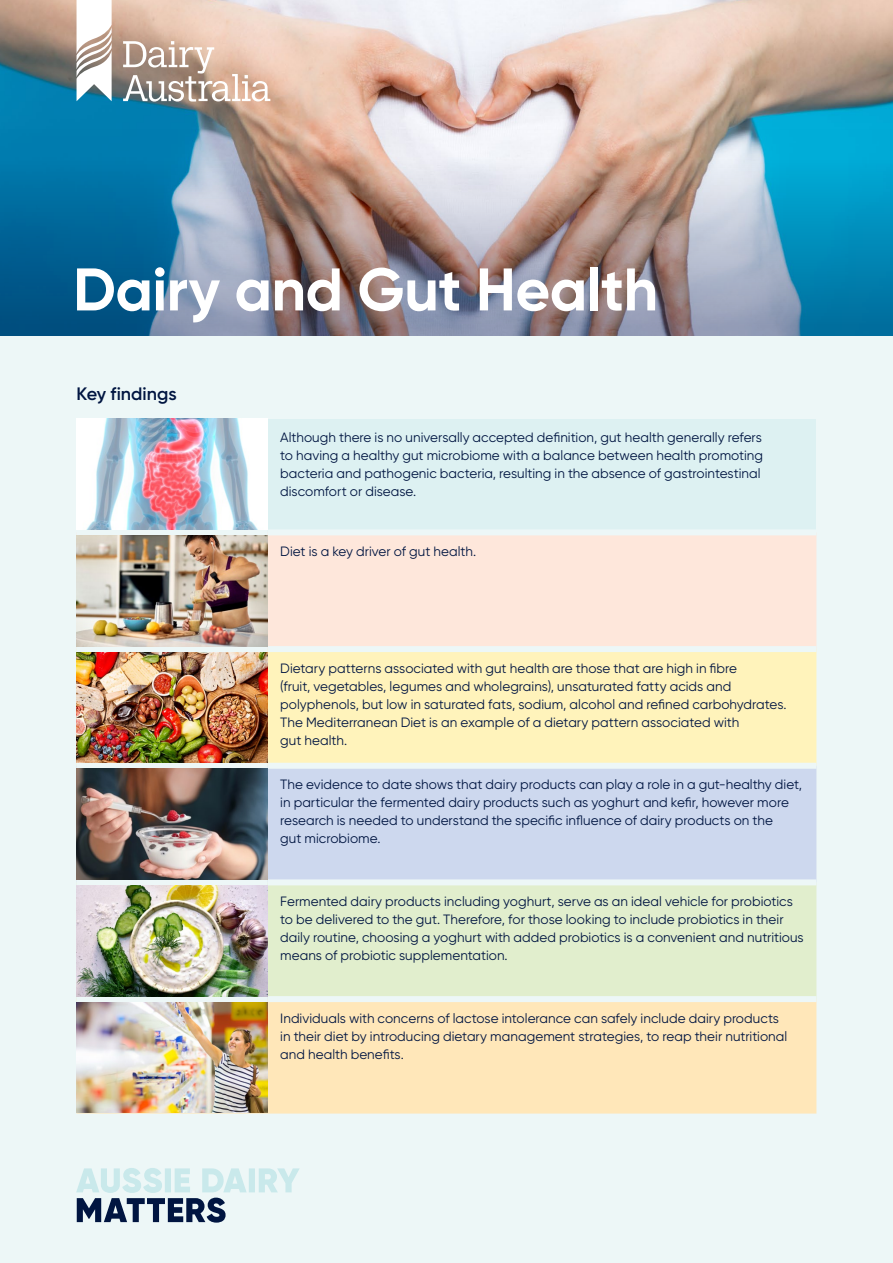
<style>
.page{position:relative;width:893px;height:1263px;background:#edf7f7}
.page>*{position:absolute;margin:0;border:0;box-sizing:border-box;transform-origin:0 0}
.t1{font:700 60px "Gilroy";letter-spacing:-.01em;color:#fff}
.t2{font:600 18px "Gilroy";color:#001541}
.t3{font:13.5px/18px "Gilroy";letter-spacing:.005em;color:#001541}
</style>
<div class="page">
<img style="left:0;top:0;width:893px;height:130px">
<img style="left:0;top:130px;width:893px;height:206px">
<div style="left:267px;top:419px;width:549px;height:113px;background:#ddf1f2"></div>
<div style="left:267px;top:535px;width:549px;height:111px;background:#fee7db"></div>
<div style="left:267px;top:652px;width:549px;height:111px;background:#fff3bb"></div>
<div style="left:267px;top:769px;width:549px;height:110px;background:#cdd8ee"></div>
<div style="left:267px;top:885px;width:549px;height:111px;background:#e1eecd"></div>
<div style="left:267px;top:1002px;width:549px;height:111px;background:#ffe7b9"></div>
<div style="left:267px;top:529px;width:549px;height:6px;background:#edf7f7"></div>
<img style="left:77px;top:419px;width:190px;height:110px">
<img style="left:77px;top:535px;width:190px;height:111px">
<img style="left:77px;top:652px;width:190px;height:111px">
<img style="left:77px;top:769px;width:190px;height:110px">
<img style="left:77px;top:885px;width:190px;height:111px">
<img style="left:77px;top:1002px;width:190px;height:111px">
<svg style="left:76px;top:1168px;width:224px;height:54px"></svg>
<svg style="left:123px;top:41px;width:147px;height:61px"></svg>
<svg style="left:77px;top:0;width:35px;height:101px"></svg>
<h1 class="t1" style="left:73px;top:252px;width:586px">Dairy and Gut Health</h1>
<h2 class="t2" style="left:77px;top:382px;width:102px">Key findings</h2>
<p class="t3" style="left:280px;top:428px;width:484px">Although there is no universally accepted definition, gut health generally refers to having a healthy gut microbiome with a balance between health promoting bacteria and pathogenic bacteria, resulting in the absence of gastrointestinal discomfort or disease.</p>
<p class="t3" style="left:280px;top:542px;width:197px">Diet is a key driver of gut health.</p>
<p class="t3" style="left:280px;top:659px;width:508px">Dietary patterns associated with gut health are those that are high in fibre<br>(fruit, vegetables, legumes and wholegrains), unsaturated fatty acids and polyphenols, but low in saturated fats, sodium, alcohol and refined carbohydrates.<br>The Mediterranean Diet is an example of a dietary pattern associated with<br>gut health.</p>
<p class="t3" style="left:280px;top:775px;width:523px">The evidence to date shows that dairy products can play a role in a gut-healthy diet, in particular the fermented dairy products such as yoghurt and kefir, however more research is needed to understand the specific influence of dairy products on the<br>gut microbiome.</p>
<p class="t3" style="left:280px;top:892px;width:525px">Fermented dairy products including yoghurt, serve as an ideal vehicle for probiotics to be delivered to the gut. Therefore, for those looking to include probiotics in their daily routine, choosing a yoghurt with added probiotics is a convenient and nutritious means of probiotic supplementation.</p>
<p class="t3" style="left:280px;top:1009px;width:509px">Individuals with concerns of lactose intolerance can safely include dairy products in their diet by introducing dietary management strategies, to reap their nutritional and health benefits.</p>
</div>
